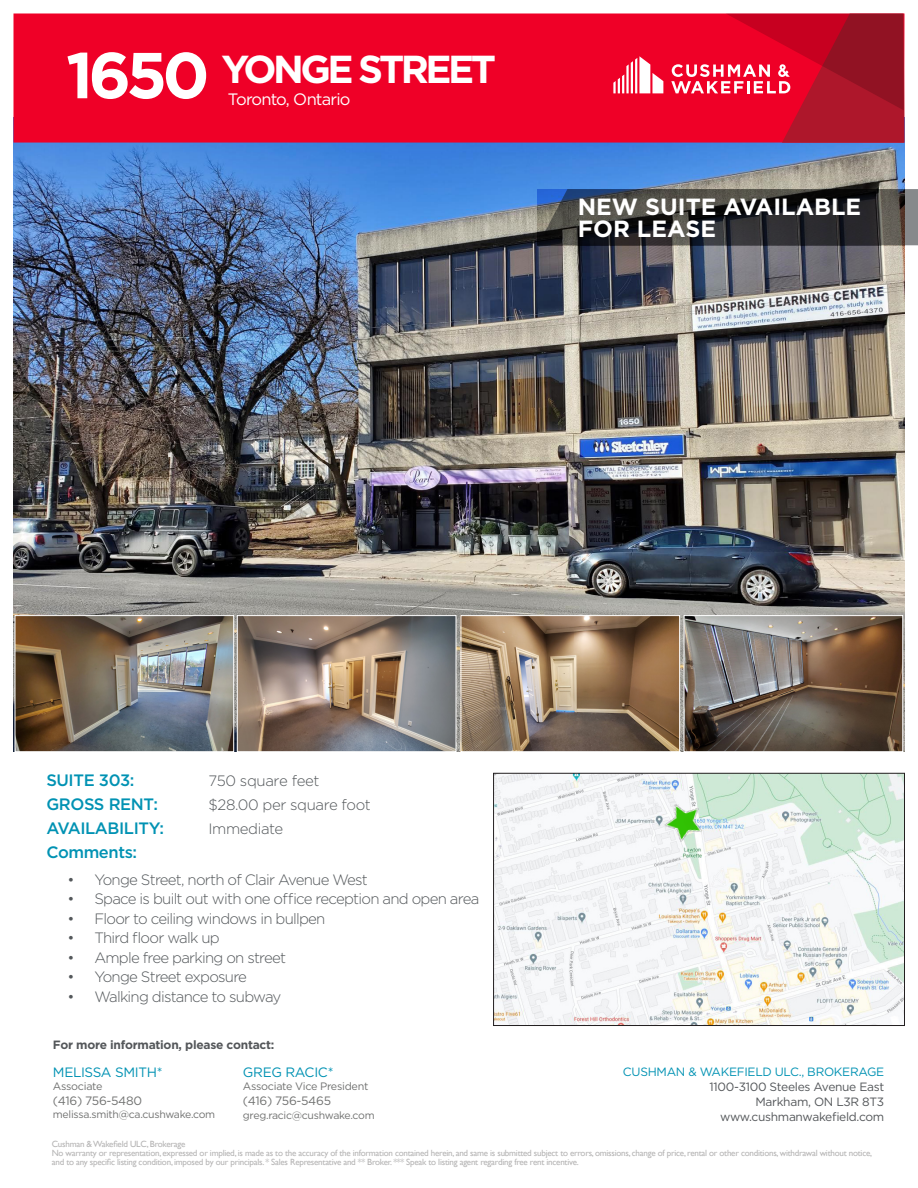
<style>
.page{position:relative;width:918px;height:1188px;background:#fff}
.page>*{position:absolute;margin:0;border:0;box-sizing:border-box;transform-origin:0 0}
.cwDOC_TITLE_1{font:700 64.8px "Gotham";color:#fff}
.cwDOC_TITLE_1-2{font:700 39px "Gotham";letter-spacing:-.09em;color:#fff}
.t1{font:700 23.4px "Gotham";color:#fff}
.t2{font:500 16.5px "Gotham";letter-spacing:-.025em;color:#0092b3}
.cwHEADING_LEVEL1{font:16.5px "Gotham";letter-spacing:-.055em;color:#fff}
.t3{font:300 15px "Gotham";letter-spacing:-.05em;color:#53575a}
.t4{font:300 15px/24.2px "Gotham";letter-spacing:-.025em;color:#53575a}
.cwHEADING_LEVEL2{font:13.5px "Gotham";letter-spacing:-.025em;color:#0092b3}
.cwHEADING_LEVEL2-2{font:12.15px "Gotham";letter-spacing:-.025em;color:#717271}
.cwHEADING_LEVEL2-3{font:12px/15px "Gotham";letter-spacing:-.025em;color:#54575a;text-align:right}
.cwBODY_small{font:700 12px "Gotham";letter-spacing:-.02em;color:#54575a}
.cwHEADING_LEVEL2-4{font:10.8px "Gotham";letter-spacing:-.025em;color:#717271}
.cwHEADING_LEVEL2-5{font:10.5px "Gotham";letter-spacing:-.025em;color:#717271}
.cwHEADING_LEVEL2-6{font:9px/9px "Gill Sansfor CW";letter-spacing:-.025em;color:#b5b4b4}
.s1{color:#0092b3}
</style>
<div class="page">
<img style="left:14px;top:143px;width:890px;height:609px">
<div style="left:13px;top:13px;width:891px;height:130px;background:#ef0027"></div>
<svg style="left:613px;top:56px;width:50px;height:37px"></svg>
<svg style="left:671px;top:14px;width:234px;height:129px"></svg>
<svg style="left:538px;top:189px;width:380px;height:56px;background:#363739"></svg>
<img style="left:495px;top:775px;width:408px;height:249px">
<div style="left:493px;top:773px;width:412px;height:253px;border:1px solid #231f20"></div>
<img style="left:661px;top:801px;width:51px;height:48px">
<img style="left:17px;top:617px;width:215px;height:133px">
<div style="left:15px;top:615px;width:219px;height:137px;border:1px solid #fff"></div>
<img style="left:239px;top:617px;width:215px;height:133px">
<div style="left:237px;top:615px;width:219px;height:137px;border:1px solid #fff"></div>
<img style="left:463px;top:617px;width:215px;height:133px">
<div style="left:461px;top:615px;width:219px;height:137px;border:1px solid #fff"></div>
<img style="left:686px;top:617px;width:215px;height:133px">
<div style="left:684px;top:615px;width:219px;height:137px;border:1px solid #fff"></div>
<p class="cwDOC_TITLE_1" style="left:66px;top:32px;width:145px">1650</p>
<p class="cwDOC_TITLE_1-2" style="left:221px;top:44px;width:276px">YONGE STREET</p>
<p class="cwHEADING_LEVEL1" style="left:228px;top:88px;width:124px">Toronto, Ontario</p>
<p class="t1" style="left:578px;top:191px;width:285px">NEW SUITE AVAILABLE</p>
<p class="t1" style="left:578px;top:213px;width:140px">FOR LEASE</p>
<p class="t2" style="left:46px;top:770px;width:89px">SUITE 303:</p>
<p class="t2" style="left:46px;top:794px;width:113px">GROSS RENT:</p>
<p class="t2" style="left:46px;top:818px;width:119px">AVAILABILITY:</p>
<p class="t4" style="left:208px;top:768px;width:164px">750 square feet $28.00 per square foot<br>Immediate</p>
<p class="t2" style="left:46px;top:842px;width:92px">Comments:</p>
<p class="t3" style="left:67px;top:870px;width:302px">• Yonge Street, north of Clair Avenue West</p>
<p class="t3" style="left:67px;top:890px;width:413px">• Space is built out with one office reception and open area</p>
<p class="t3" style="left:67px;top:909px;width:260px">• Floor to ceiling windows in bullpen</p>
<p class="t3" style="left:67px;top:929px;width:154px">• Third floor walk up</p>
<p class="t3" style="left:67px;top:948px;width:220px">• Ample free parking on street</p>
<p class="t3" style="left:67px;top:968px;width:181px">• Yonge Street exposure</p>
<p class="t3" style="left:67px;top:987px;width:216px">• Walking distance to subway</p>
<p class="cwBODY_small" style="left:53px;top:1036px;width:223px">For more information, please contact:</p>
<p class="cwHEADING_LEVEL2" style="left:53px;top:1063px;width:111px">MELISSA SMITH*</p>
<p class="cwHEADING_LEVEL2-4" style="left:53px;top:1079px;width:51px">Associate</p>
<p class="cwHEADING_LEVEL2-2" style="left:53px;top:1093px;width:91px">(416) 756-5480</p>
<p class="cwHEADING_LEVEL2-5" style="left:53px;top:1108px;width:164px">melissa.smith@ca.cushwake.com</p>
<p class="cwHEADING_LEVEL2" style="left:243px;top:1064px;width:92px">GREG RACIC*</p>
<p class="cwHEADING_LEVEL2-4" style="left:243px;top:1080px;width:127px">Associate Vice President</p>
<p class="cwHEADING_LEVEL2-2" style="left:243px;top:1093px;width:90px">(416) 756-5465</p>
<p class="cwHEADING_LEVEL2-5" style="left:243px;top:1108px;width:133px">greg.racic@cushwake.com</p>
<p class="cwHEADING_LEVEL2-3" style="left:623px;top:1064px;width:263px"><span class="s1">CUSHMAN &amp; WAKEFIELD ULC., BROKERAGE<br></span>1100-3100 Steeles Avenue East<br>Markham, ON L3R 8T3 www.cushmanwakefield.com</p>
<p class="cwHEADING_LEVEL2-6" style="left:52px;top:1140px;width:822px">Cushman &amp; Wakefield ULC, Brokerage<br>No warranty or representation, expressed or implied, is made as to the accuracy of the information contained herein, and same is submitted subject to errors, omissions, change of price, rental or other conditions, withdrawal without notice, and to any specific listing condition, imposed by our principals. * Sales Representative and ** Broker. *** Speak to listing agent regarding free rent incentive.</p>
</div>
